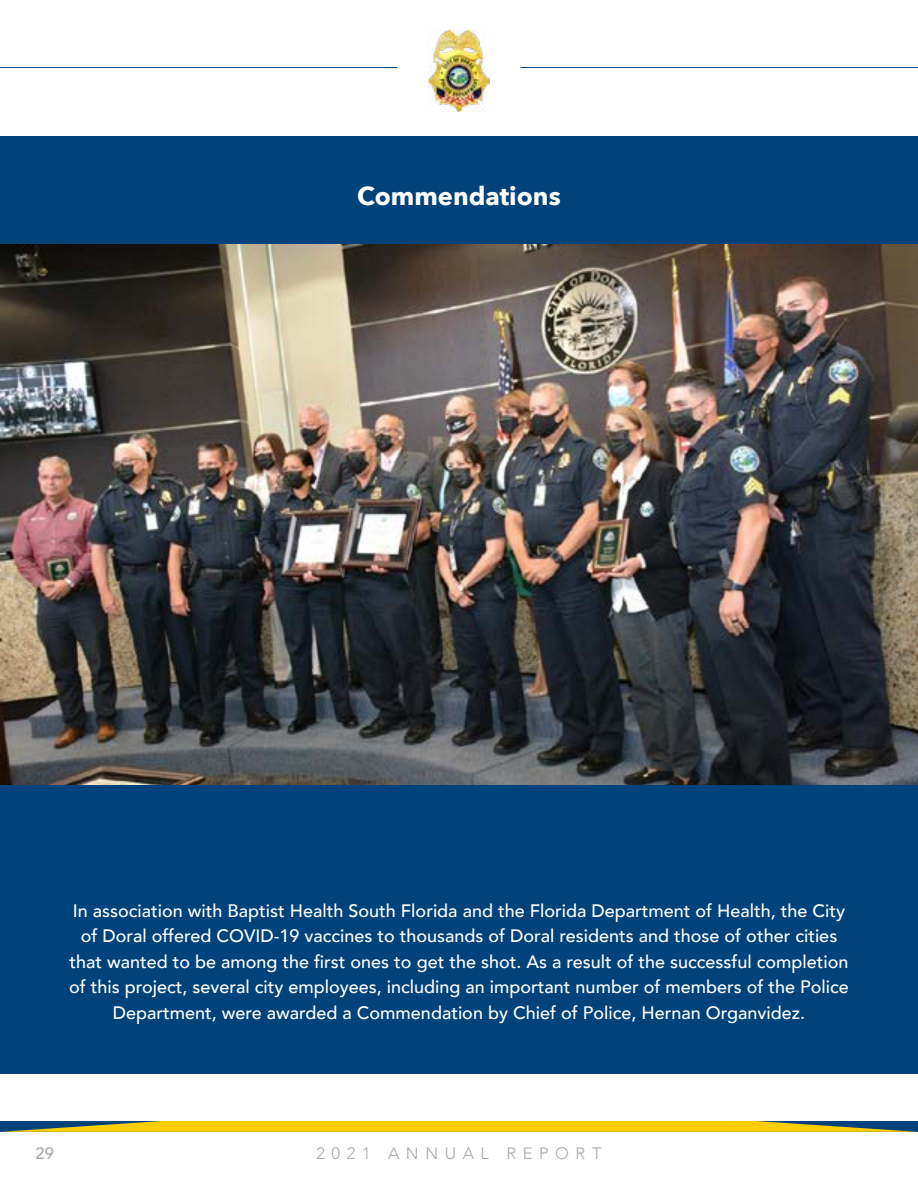
<style>
.page{position:relative;width:918px;height:1188px;background:#fff}
.page>*{position:absolute;margin:0;border:0;box-sizing:border-box;transform-origin:0 0}
.t1{font:700 25.5px "Avenir Next";color:#fff}
.t2{font:500 18px/25.5px "Avenir";color:#fff;text-align:center}
.t3{font:300 16.5px "Avenir";letter-spacing:.4em;color:#a7a9ac}
.t4{font:500 16.5px "Avenir";color:#a7a9ac}
</style>
<div class="page">
<svg style="left:0;top:1121px;width:918px;height:11px;background:#ceb417"></svg>
<img style="left:428px;top:30px;width:62px;height:82px">
<hr style="left:0;top:67px;width:397px;height:1px;background:#00427a">
<hr style="left:521px;top:67px;width:397px;height:1px;background:#00427a">
<div style="left:0;top:136px;width:918px;height:938px;background:#00427a"></div>
<img style="left:0;top:244px;width:918px;height:540px">
<h1 class="t1" style="left:357px;top:174px;width:205px">Commendations</h1>
<p class="t2" style="left:69px;top:897px;width:781px">In association with Baptist Health South Florida and the Florida Department of Health, the City of Doral offered COVID-19 vaccines to thousands of Doral residents and those of other cities that wanted to be among the first ones to get the shot. As a result of the successful completion of this project, several city employees, including an important number of members of the Police Department, were awarded a Commendation by Chief of Police, Hernan Organvidez.</p>
<p class="t4" style="left:36px;top:1139px;width:20px">29</p>
<p class="t3" style="left:316px;top:1144px;width:287px">2021 ANNUAL REPORT</p>
</div>
